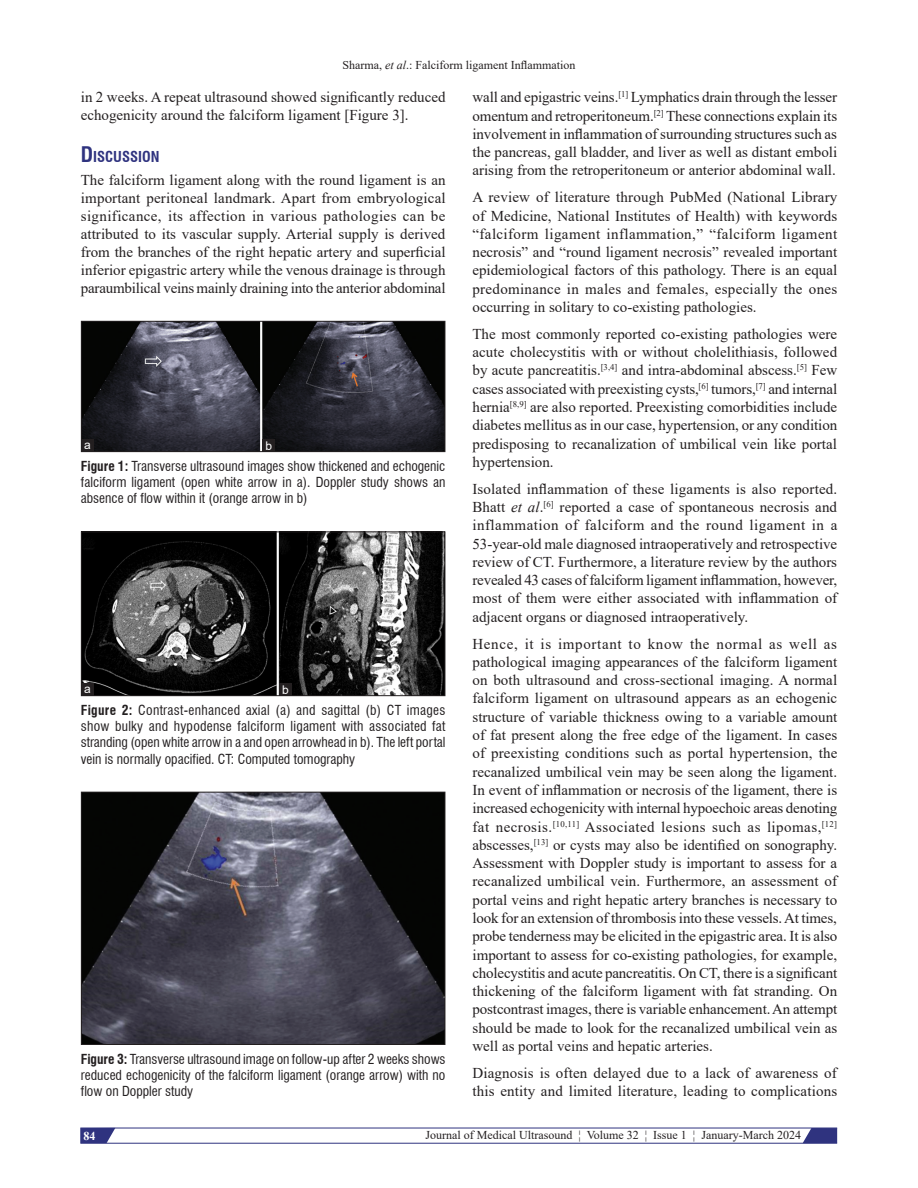
<style>
.page{position:relative;width:918px;height:1188px;background:#fff}
.page>*{position:absolute;margin:0;border:0;box-sizing:border-box;transform-origin:0 0}
.TX{font:15px/18.3px "Times New Roman";color:#231f20;text-align:justify}
.t1{font:700 condensed 14.7px "Swiss 721 BT";color:#2f337f}
.FGC{font:condensed 13.5px/16.2px "Swiss 721 BT";color:#231f20;text-align:justify}
.t2{font:12px "Times New Roman";color:#231f20}
.LABEL{font:12px "Arial";color:#fff}
.t3{font:700 12px "Times New Roman";color:#fff}
.s1{font-style:italic}
.s2{font-size:21px}
.s3{font-weight:700}
</style>
<div class="page">
<svg style="left:80px;top:1128px;width:758px;height:16px"></svg>
<img style="left:83px;top:794px;width:360px;height:249px">
<div style="left:81px;top:792px;width:364px;height:253px;border:1px solid #231f20"></div>
<img style="left:83px;top:534px;width:360px;height:160px">
<div style="left:81px;top:532px;width:364px;height:164px;border:1px solid #231f20"></div>
<div style="left:279px;top:683px;width:13px;height:13px;background:#231f20"></div>
<div style="left:81px;top:683px;width:13px;height:13px;background:#231f20"></div>
<img style="left:83px;top:323px;width:360px;height:127px">
<div style="left:81px;top:321px;width:364px;height:131px;border:1px solid #231f20"></div>
<div style="left:262px;top:439px;width:13px;height:13px;background:#231f20"></div>
<div style="left:81px;top:439px;width:13px;height:13px;background:#231f20"></div>
<p class="t2" style="left:343px;top:56px;width:234px">Sharma, <span class="s1">et al</span>.: Falciform ligament Inflammation</p>
<p class="TX" style="left:81px;top:88px;width:366px">in 2 weeks. A repeat ultrasound showed significantly reduced echogenicity around the falciform ligament [Figure 3].</p>
<h1 class="t1" style="left:81px;top:148px;width:80px"><span class="s2">D</span>ISCUSSION</h1>
<p class="TX" style="left:81px;top:170px;width:366px">The falciform ligament along with the round ligament is an important peritoneal landmark. Apart from embryological significance, its affection in various pathologies can be attributed to its vascular supply. Arterial supply is derived from the branches of the right hepatic artery and superficial inferior epigastric artery while the venous drainage is through paraumbilical veins mainly draining into the anterior abdominal</p>
<p class="LABEL" style="left:84px;top:436px;width:8px">a</p>
<p class="LABEL" style="left:265px;top:437px;width:8px">b</p>
<p class="FGC" style="left:81px;top:458px;width:366px"><span class="s3">Figure 1:</span> Transverse ultrasound images show thickened and echogenic falciform ligament (open white arrow in a). Doppler study shows an absence of flow within it (orange arrow in b)</p>
<p class="LABEL" style="left:84px;top:680px;width:8px">a</p>
<p class="LABEL" style="left:282px;top:681px;width:8px">b</p>
<p class="FGC" style="left:81px;top:702px;width:366px"><span class="s3">Figure 2:</span> Contrast‑enhanced axial (a) and sagittal (b) CT images show bulky and hypodense falciform ligament with associated fat stranding (open white arrow in a and open arrowhead in b). The left portal vein is normally opacified. CT: Computed tomography</p>
<p class="FGC" style="left:81px;top:1051px;width:366px"><span class="s3">Figure 3:</span> Transverse ultrasound image on follow‑up after 2 weeks shows reduced echogenicity of the falciform ligament (orange arrow) with no flow on Doppler study</p>
<p class="TX" style="left:472px;top:88px;width:366px">wall and epigastric veins.<sup>[1]</sup> Lymphatics drain through the lesser omentum and retroperitoneum.<sup>[2]</sup> These connections explain its involvement in inflammation of surrounding structures such as the pancreas, gall bladder, and liver as well as distant emboli arising from the retroperitoneum or anterior abdominal wall.</p>
<p class="TX" style="left:472px;top:188px;width:366px">A review of literature through PubMed (National Library of Medicine, National Institutes of Health) with keywords “falciform ligament inflammation,” “falciform ligament necrosis” and “round ligament necrosis” revealed important epidemiological factors of this pathology. There is an equal predominance in males and females, especially the ones occurring in solitary to co‑existing pathologies.</p>
<p class="TX" style="left:472px;top:324px;width:366px">The most commonly reported co‑existing pathologies were acute cholecystitis with or without cholelithiasis, followed by acute pancreatitis.<sup>[3,4]</sup> and intra‑abdominal abscess.<sup>[5]</sup> Few cases associated with preexisting cysts,<sup>[6]</sup> tumors,<sup>[7]</sup> and internal hernia<sup>[8,9]</sup> are also reported. Preexisting comorbidities include diabetes mellitus as in our case, hypertension, or any condition predisposing to recanalization of umbilical vein like portal hypertension.</p>
<p class="TX" style="left:472px;top:479px;width:366px">Isolated inflammation of these ligaments is also reported.<br>Bhatt <span class="s1">et al</span>.<sup>[6]</sup> reported a case of spontaneous necrosis and inflammation of falciform and the round ligament in a 53‑year‑old male diagnosed intraoperatively and retrospective review of CT. Furthermore, a literature review by the authors revealed 43 cases of falciform ligament inflammation, however, most of them were either associated with inflammation of adjacent organs or diagnosed intraoperatively.</p>
<p class="TX" style="left:472px;top:634px;width:366px">Hence, it is important to know the normal as well as pathological imaging appearances of the falciform ligament on both ultrasound and cross‑sectional imaging. A normal falciform ligament on ultrasound appears as an echogenic structure of variable thickness owing to a variable amount of fat present along the free edge of the ligament. In cases of preexisting conditions such as portal hypertension, the recanalized umbilical vein may be seen along the ligament.<br>In event of inflammation or necrosis of the ligament, there is increased echogenicity with internal hypoechoic areas denoting fat necrosis.<sup>[10,11]</sup> Associated lesions such as lipomas,<sup>[12] </sup>abscesses,<sup>[13]</sup> or cysts may also be identified on sonography.<br>Assessment with Doppler study is important to assess for a recanalized umbilical vein. Furthermore, an assessment of portal veins and right hepatic artery branches is necessary to look for an extension of thrombosis into these vessels. At times, probe tenderness may be elicited in the epigastric area. It is also important to assess for co‑existing pathologies, for example, cholecystitis and acute pancreatitis. On CT, there is a significant thickening of the falciform ligament with fat stranding. On postcontrast images, there is variable enhancement. An attempt should be made to look for the recanalized umbilical vein as well as portal veins and hepatic arteries.</p>
<p class="TX" style="left:472px;top:1063px;width:366px">Diagnosis is often delayed due to a lack of awareness of this entity and limited literature, leading to complications</p>
<p class="t3" style="left:84px;top:1127px;width:13px">84</p>
<p class="t2" style="left:426px;top:1127px;width:377px">Journal of Medical Ultrasound ¦ Volume 32 ¦ Issue 1 ¦ January-March 2024</p>
</div>
